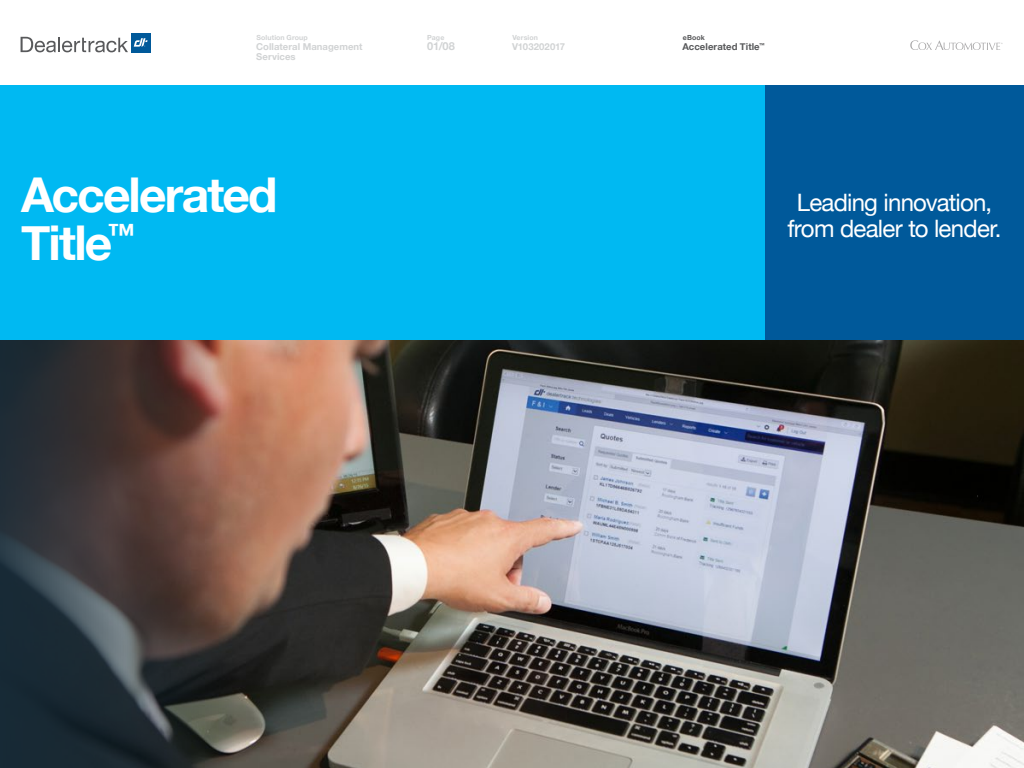
<style>
.page{position:relative;width:1024px;height:768px;background:#fff}
.page>*{position:absolute;margin:0;border:0;box-sizing:border-box;transform-origin:0 0}
.t1{font:700 48px/48px "Helvetica Neue";letter-spacing:-.04em;color:#fff}
.t2{font:24px/25.2px "Helvetica Neue";letter-spacing:-.03em;color:#fff;text-align:center}
.t3{font:700 11px "Helvetica Neue";color:#d1d3d4}
.t4{font:700 9.5px/10px "Helvetica Neue";letter-spacing:.005em;color:#d1d3d4}
.t5{font:700 9.5px "Helvetica Neue";letter-spacing:.005em;color:#58595b}
.t6{font:700 7px "Helvetica Neue";letter-spacing:.015em;color:#d1d3d4}
.t7{font:700 7px "Helvetica Neue";letter-spacing:.01em;color:#58595b}
</style>
<div class="page">
<img style="left:311px;top:340px;width:713px;height:428px">
<svg style="left:0;top:340px;width:311px;height:428px;background:#524440"></svg>
<svg style="left:21px;top:37px;width:107px;height:15px"></svg>
<div style="left:131px;top:33px;width:19px;height:19px;background:#00599a"></div>
<svg style="left:134px;top:38px;width:14px;height:9px"></svg>
<svg style="left:910px;top:40px;width:93px;height:10px"></svg>
<div style="left:0;top:85px;width:765px;height:255px;background:#00b9f2"></div>
<div style="left:765px;top:85px;width:259px;height:255px;background:#00599a"></div>
<p class="t6" style="left:256px;top:32px;width:53px">Solution Group</p>
<p class="t4" style="left:256px;top:42px;width:108px">Collateral Management<br>Services</p>
<h1 class="t1" style="left:21px;top:172px;width:258px">Accelerated<br>Title<sup>™</sup></h1>
<p class="t6" style="left:427px;top:32px;width:19px">Page</p>
<p class="t3" style="left:427px;top:38px;width:29px">01/08</p>
<p class="t6" style="left:512px;top:32px;width:27px">Version</p>
<p class="t4" style="left:512px;top:42px;width:55px">V103202017</p>
<p class="t7" style="left:683px;top:32px;width:23px">eBook</p>
<p class="t5" style="left:683px;top:39px;width:84px">Accelerated Title<sup>™</sup></p>
<h2 class="t2" style="left:787px;top:192px;width:216px">Leading innovation, from dealer to lender.</h2>
</div>
